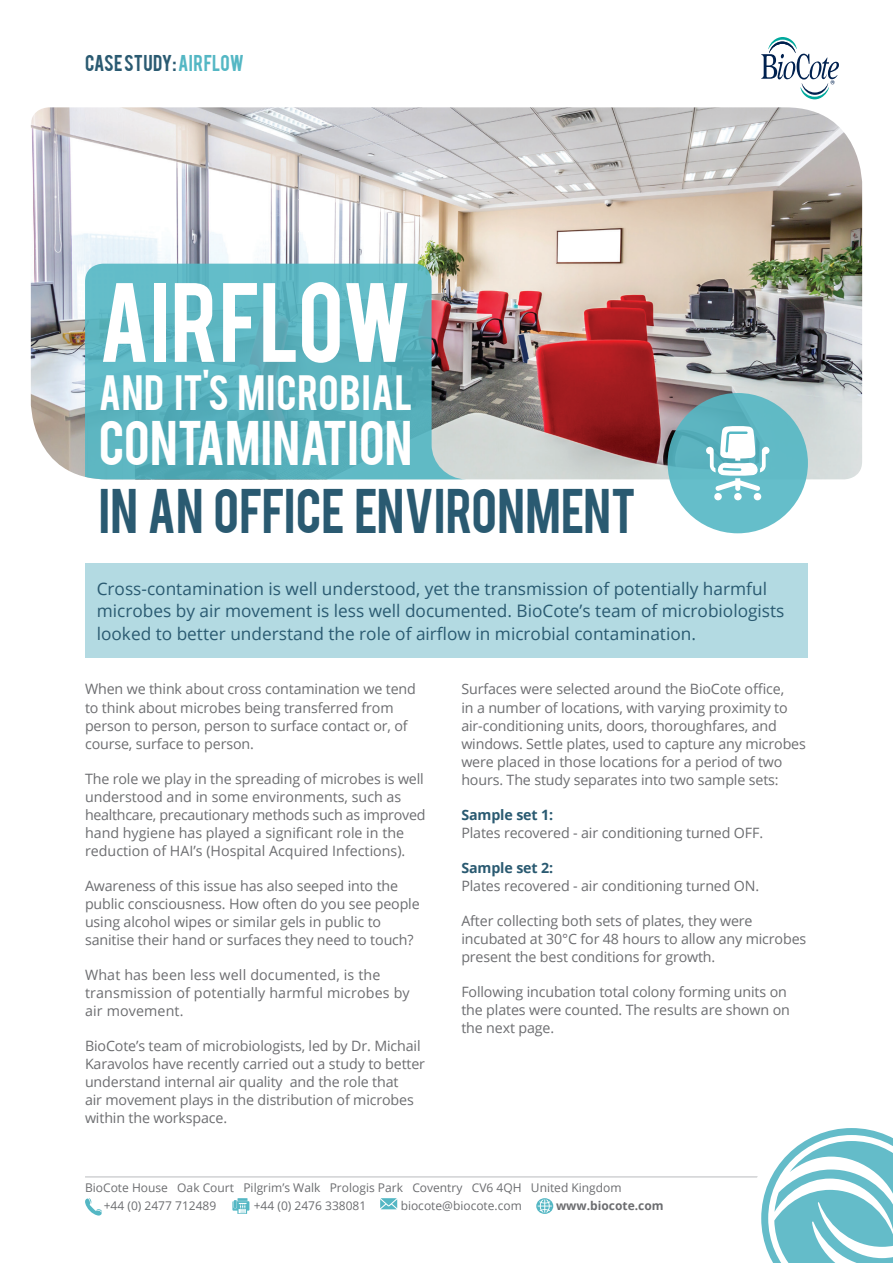
<style>
.page{position:relative;width:893px;height:1263px;background:#fff}
.page>*{position:absolute;margin:0;border:0;box-sizing:border-box;transform-origin:0 0}
.t1{font:88.5px "Bebas";letter-spacing:-.01em;color:#fff}
.t2{font:49.5px "Bebas";color:#2a5a71}
.t3{font:49.5px "Bebas";color:#fff}
.t4{font:39px "Bebas";letter-spacing:.02em;color:#fff}
.t5{font:18px "Bebas";color:#2a5a71}
.t6{font:17.25px/22.5px "Open Sans";color:#2a5a71}
.BODY_COPY{font:14.25px/18px "Open Sans";letter-spacing:-.01em;color:#6c6d70}
.BODY_COPY-2{font:14.25px/18px "Open Sans";letter-spacing:.01em;color:#6c6d70}
.t7{font:12px "Open Sans";color:#6c6d70}
.t8{font:700 12px "Open Sans";color:#6c6d70}
.s1{color:#54b7c4}
.s2{font-weight:700;color:#2a5a71}
</style>
<div class="page">
<img style="left:31px;top:107px;width:831px;height:372px">
<div style="left:85px;top:563px;width:723px;height:95px;background:#b3dae2"></div>
<svg style="left:668px;top:393px;width:140px;height:140px;background:#60b8c4"></svg>
<div style="left:714px;top:493px;width:8px;height:7px;background:#fff;border-radius:50%"></div>
<div style="left:754px;top:493px;width:7px;height:7px;background:#fff;border-radius:50%"></div>
<div style="left:734px;top:493px;width:8px;height:7px;background:#fff;border-radius:50%"></div>
<svg style="left:706px;top:426px;width:63px;height:65px"></svg>
<hr style="left:85px;top:1177px;width:674px;height:1px;background:#babbbe">
<svg style="left:380px;top:1198px;width:17px;height:12px"></svg>
<svg style="left:85px;top:1198px;width:17px;height:18px"></svg>
<svg style="left:232px;top:1198px;width:17px;height:16px"></svg>
<svg style="left:536px;top:1198px;width:17px;height:16px"></svg>
<svg style="left:761px;top:37px;width:78px;height:62px"></svg>
<svg style="left:85px;top:264px;width:381px;height:215px;background:#61b0bb"></svg>
<svg style="left:749px;top:1128px;width:144px;height:135px"></svg>
<p class="t5" style="left:85px;top:49px;width:160px">CASE STUDY: <span class="s1">AIRFLOW</span></p>
<p class="t1" style="left:99px;top:258px;width:314px">AIRFLOW</p>
<p class="t4" style="left:99px;top:364px;width:315px">AND IT'S MICROBIAL</p>
<p class="t3" style="left:99px;top:407px;width:315px">CONTAMINATION</p>
<p class="t2" style="left:99px;top:475px;width:539px">IN AN OFFICE ENVIRONMENT</p>
<p class="t6" style="left:97px;top:577px;width:689px">Cross-contamination is well understood, yet the transmission of potentially harmful microbes by air movement is less well documented. BioCote’s team of microbiologists looked to better understand the role of airflow in microbial contamination.</p>
<p class="BODY_COPY" style="left:85px;top:680px;width:332px">When we think about cross contamination we tend to think about microbes being transferred from person to person, person to surface contact or, of course, surface to person.</p>
<p class="BODY_COPY" style="left:85px;top:769px;width:342px">The role we play in the spreading of microbes is well understood and in some environments, such as healthcare, precautionary methods such as improved hand hygiene has played a significant role in the reduction of HAI’s (Hospital Acquired Infections).</p>
<p class="BODY_COPY" style="left:85px;top:876px;width:336px">Awareness of this issue has also seeped into the public consciousness. How often do you see people using alcohol wipes or similar gels in public to sanitise their hand or surfaces they need to touch?</p>
<p class="BODY_COPY-2" style="left:85px;top:965px;width:326px">What has been less well documented, is the transmission of potentially harmful microbes by air movement.</p>
<p class="BODY_COPY" style="left:85px;top:1036px;width:342px">BioCote’s team of microbiologists, led by Dr. Michail Karavolos have recently carried out a study to better understand internal air quality and the role that<br>air movement plays in the distribution of microbes within the workspace.</p>
<p class="BODY_COPY" style="left:461px;top:680px;width:346px">Surfaces were selected around the BioCote office,<br>in a number of locations, with varying proximity to air-conditioning units, doors, thoroughfares, and windows. Settle plates, used to capture any microbes were placed in those locations for a period of two hours. The study separates into two sample sets:</p>
<p class="BODY_COPY" style="left:461px;top:805px;width:303px"><span class="s2">Sample set 1:<br></span>Plates recovered - air conditioning turned OFF.</p>
<p class="BODY_COPY" style="left:461px;top:858px;width:299px"><span class="s2">Sample set 2:<br></span>Plates recovered - air conditioning turned ON.</p>
<p class="BODY_COPY" style="left:461px;top:911px;width:346px">After collecting both sets of plates, they were incubated at 30°C for 48 hours to allow any microbes present the best conditions for growth.</p>
<p class="BODY_COPY" style="left:461px;top:982px;width:330px">Following incubation total colony forming units on the plates were counted. The results are shown on the next page.</p>
<p class="t7" style="left:85px;top:1179px;width:538px">BioCote House Oak Court Pilgrim’s Walk Prologis Park Coventry CV6 4QH United Kingdom</p>
<p class="t7" style="left:104px;top:1197px;width:114px">+44 (0) 2477 712489</p>
<p class="t7" style="left:254px;top:1197px;width:114px">+44 (0) 2476 338081</p>
<p class="t7" style="left:401px;top:1197px;width:123px">biocote@biocote.com</p>
<p class="t8" style="left:556px;top:1197px;width:109px">www.biocote.com</p>
</div>
